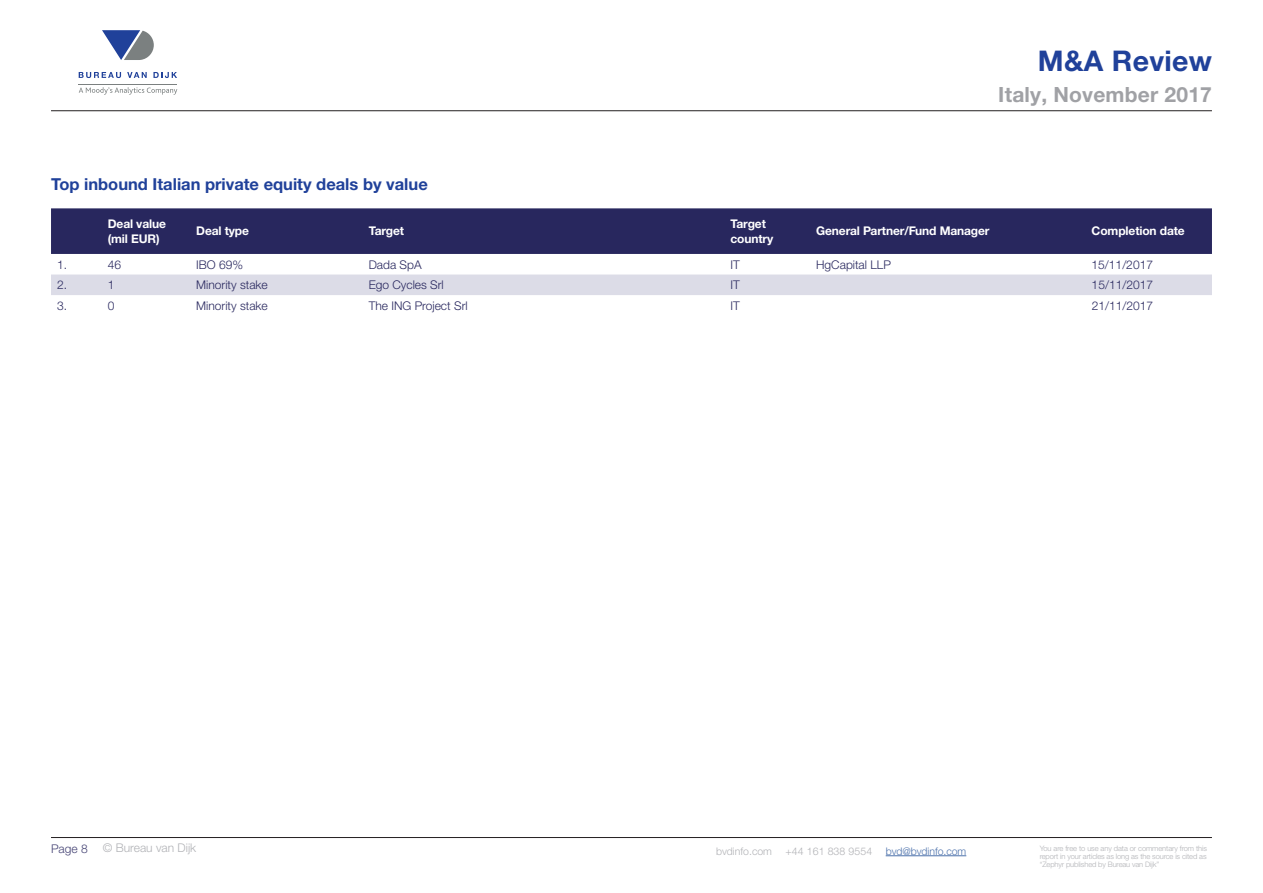
<style>
.page{position:relative;width:1263px;height:893px;background:#fff}
.page>*{position:absolute;margin:0;border:0;box-sizing:border-box;transform-origin:0 0}
.t1{font:700 28.5px "Helvetica Neue LTW1 G";letter-spacing:.01em;color:#20419a}
.t2{font:700 21px "Helvetica Neue LTW1 G";letter-spacing:.01em;color:#a0a1a5}
.t3{font:700 16.5px "Helvetica Neue LTW1 G";color:#20419a}
.t4{font:300 12px "Helvetica Neue LT Std";color:#28275e}
.t5{font:700 12px/14.4px "Helvetica Neue LTW1 G";letter-spacing:-.01em;color:#fff}
.t6{font:300 12px "Helvetica Neue LT Std";color:#b1b2b6}
.t7{font:300 12px "Helvetica Neue LT Std";color:#464475}
.t8{font:300 10.5px "Helvetica Neue LT Std";letter-spacing:.005em;color:#b1b2b6}
.t9{font:300 10.5px "Helvetica Neue LT Std";letter-spacing:-.005em;color:#4d72ac}
.t10{font:300 7.5px/8.2px "Helvetica Neue LT Std";letter-spacing:-.015em;color:#b1b2b6;text-align:justify}
</style>
<div class="page">
<hr style="left:886px;top:855px;width:80px;height:1px;background:#4d72ac">
<hr style="left:51px;top:110px;width:1161px;height:1px;background:#231f20">
<hr style="left:51px;top:837px;width:1161px;height:1px;background:#231f20">
<svg style="left:102px;top:30px;width:52px;height:30px"></svg>
<svg style="left:79px;top:72px;width:42px;height:6px"></svg>
<svg style="left:127px;top:72px;width:20px;height:6px"></svg>
<svg style="left:153px;top:72px;width:24px;height:6px"></svg>
<hr style="left:79px;top:84px;width:98px;height:1px;background:#7b8080">
<svg style="left:79px;top:87px;width:98px;height:8px"></svg>
<div style="left:51px;top:208px;width:1161px;height:46px;background:#28275e"></div>
<div style="left:51px;top:275px;width:1161px;height:20px;background:#dcdce7"></div>
<h1 class="t1" style="left:1038px;top:43px;width:176px">M&amp;A Review</h1>
<h2 class="t2" style="left:998px;top:82px;width:215px">Italy, November 2017</h2>
<h3 class="t3" style="left:51px;top:174px;width:378px">Top inbound Italian private equity deals by value</h3>
<p class="t5" style="left:108px;top:217px;width:60px">Deal value (mil EUR)</p>
<p class="t5" style="left:196px;top:224px;width:54px">Deal type</p>
<p class="t5" style="left:369px;top:224px;width:37px">Target</p>
<p class="t5" style="left:730px;top:217px;width:45px">Target country</p>
<p class="t5" style="left:816px;top:224px;width:175px">General Partner/Fund Manager</p>
<p class="t5" style="left:1091px;top:224px;width:95px">Completion date</p>
<p class="t4" style="left:57px;top:257px;width:12px">1.</p>
<p class="t4" style="left:108px;top:257px;width:15px">46</p>
<p class="t4" style="left:196px;top:257px;width:48px">IBO 69%</p>
<p class="t4" style="left:369px;top:257px;width:54px">Dada SpA</p>
<p class="t4" style="left:730px;top:257px;width:11px">IT</p>
<p class="t4" style="left:816px;top:257px;width:76px">HgCapital LLP</p>
<p class="t4" style="left:1092px;top:257px;width:63px">15/11/2017</p>
<p class="t4" style="left:57px;top:277px;width:12px">2.</p>
<p class="t4" style="left:108px;top:277px;width:8px">1</p>
<p class="t4" style="left:196px;top:277px;width:73px">Minority stake</p>
<p class="t4" style="left:369px;top:277px;width:77px">Ego Cycles Srl</p>
<p class="t4" style="left:730px;top:277px;width:11px">IT</p>
<p class="t4" style="left:1092px;top:277px;width:63px">15/11/2017</p>
<p class="t4" style="left:57px;top:298px;width:12px">3.</p>
<p class="t4" style="left:108px;top:298px;width:8px">0</p>
<p class="t4" style="left:196px;top:298px;width:73px">Minority stake</p>
<p class="t4" style="left:369px;top:298px;width:100px">The ING Project Srl</p>
<p class="t4" style="left:730px;top:298px;width:11px">IT</p>
<p class="t4" style="left:1092px;top:298px;width:63px">21/11/2017</p>
<p class="t7" style="left:51px;top:841px;width:38px">Page 8</p>
<p class="t6" style="left:103px;top:840px;width:95px">© Bureau van Dijk</p>
<p class="t8" style="left:716px;top:844px;width:58px">bvdinfo.com</p>
<p class="t8" style="left:785px;top:844px;width:88px">+44 161 838 9554</p>
<p class="t9" style="left:886px;top:844px;width:82px">bvd@bvdinfo.com</p>
<p class="t10" style="left:1040px;top:844px;width:169px">You are free to use any data or commentary from this report in your articles as long as the source is cited as “Zephyr published by Bureau van Dijk”</p>
</div>
